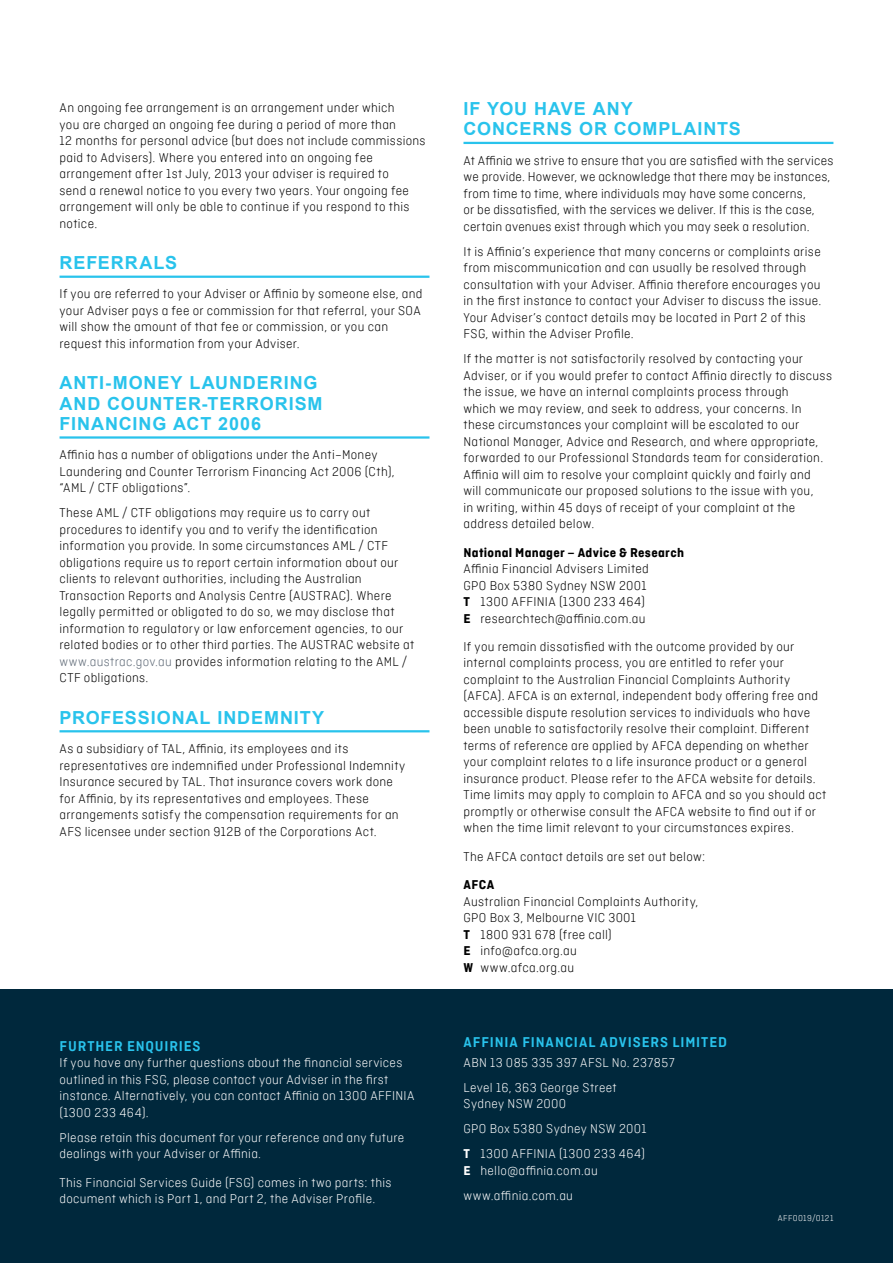
<style>
.page{position:relative;width:893px;height:1263px;background:#fff}
.page>*{position:absolute;margin:0;border:0;box-sizing:border-box;transform-origin:0 0}
.t1{font:700 18px/20.2px "Arial";letter-spacing:.05em;color:#29c3ec}
.t2{font:700 15px "Ciutadella W04 Sm";letter-spacing:.06em;color:#29c3ec}
.t3{font:300 13.5px/16.5px "Ciutadella W04";letter-spacing:.02em;color:#000}
.t4{font:300 13.5px/16.5px "Ciutadella W04";letter-spacing:.02em;color:#fff}
.t5{font:700 13.5px "Ciutadella W04";letter-spacing:.02em;color:#000}
.t6{font:300 9px "Ciutadella W04";letter-spacing:.045em;color:#fff}
.s1{color:#5e6976}
.s2{font-weight:700}
</style>
<div class="page">
<hr style="left:60px;top:276px;width:369px;height:2px;background:#29c3ec">
<hr style="left:60px;top:436px;width:369px;height:3px;background:#29c3ec">
<hr style="left:60px;top:730px;width:369px;height:2px;background:#29c3ec">
<hr style="left:463px;top:142px;width:370px;height:2px;background:#29c3ec">
<div style="left:0;top:989px;width:893px;height:274px;background:#00283c"></div>
<p class="t3" style="left:60px;top:99px;width:368px">An ongoing fee arrangement is an arrangement under which<br>you are charged an ongoing fee during a period of more than<br>12 months for personal advice (but does not include commissions paid to Advisers). Where you entered into an ongoing fee arrangement after 1st July, 2013 your adviser is required to<br>send a renewal notice to you every two years. Your ongoing fee arrangement will only be able to continue if you respond to this notice.</p>
<h1 class="t1" style="left:60px;top:253px;width:119px">REFERRALS</h1>
<p class="t3" style="left:60px;top:286px;width:364px">If you are referred to your Adviser or Affinia by someone else, and your Adviser pays a fee or commission for that referral, your SOA will show the amount of that fee or commission, or you can request this information from your Adviser.</p>
<h1 class="t1" style="left:60px;top:374px;width:264px">ANTI-MONEY LAUNDERING<br>AND COUNTER-TERRORISM<br>FINANCING ACT 2006</h1>
<p class="t3" style="left:60px;top:446px;width:337px">Affinia has a number of obligations under the Anti–Money<br>Laundering and Counter Terrorism Financing Act 2006 (Cth), “AML / CTF obligations”.</p>
<p class="t3" style="left:60px;top:504px;width:356px">These AML / CTF obligations may require us to carry out procedures to identify you and to verify the identification information you provide. In some circumstances AML / CTF obligations require us to report certain information about our clients to relevant authorities, including the Australian Transaction Reports and Analysis Centre (AUSTRAC). Where legally permitted or obligated to do so, we may disclose that information to regulatory or law enforcement agencies, to our related bodies or to other third parties. The AUSTRAC website at <span class="s1">www.austrac.gov.au</span> provides information relating to the AML / CTF obligations.</p>
<h1 class="t1" style="left:60px;top:708px;width:266px">PROFESSIONAL INDEMNITY</h1>
<p class="t3" style="left:60px;top:740px;width:347px">As a subsidiary of TAL, Affinia, its employees and its representatives are indemnified under Professional Indemnity Insurance secured by TAL. That insurance covers work done for Affinia, by its representatives and employees. These arrangements satisfy the compensation requirements for an AFS licensee under section 912B of the Corporations Act.</p>
<p class="t2" style="left:60px;top:1037px;width:143px">FURTHER ENQUIRIES</p>
<p class="t4" style="left:60px;top:1054px;width:356px">If you have any further questions about the financial services outlined in this FSG, please contact your Adviser in the first instance. Alternatively, you can contact Affinia on 1300 AFFINIA (1300 233 464).</p>
<p class="t4" style="left:60px;top:1129px;width:346px">Please retain this document for your reference and any future dealings with your Adviser or Affinia.</p>
<p class="t4" style="left:60px;top:1174px;width:333px">This Financial Services Guide (FSG) comes in two parts: this document which is Part 1, and Part 2, the Adviser Profile.</p>
<h1 class="t1" style="left:463px;top:99px;width:279px">IF YOU HAVE ANY<br>CONCERNS OR COMPLAINTS</h1>
<p class="t3" style="left:463px;top:152px;width:371px">At Affinia we strive to ensure that you are satisfied with the services we provide. However, we acknowledge that there may be instances, from time to time, where individuals may have some concerns,<br>or be dissatisfied, with the services we deliver. If this is the case, certain avenues exist through which you may seek a resolution.</p>
<p class="t3" style="left:463px;top:243px;width:359px">It is Affinia’s experience that many concerns or complaints arise from miscommunication and can usually be resolved through consultation with your Adviser. Affinia therefore encourages you in the first instance to contact your Adviser to discuss the issue.<br>Your Adviser’s contact details may be located in Part 2 of this FSG, within the Adviser Profile.</p>
<p class="t3" style="left:463px;top:350px;width:370px">If the matter is not satisfactorily resolved by contacting your Adviser, or if you would prefer to contact Affinia directly to discuss the issue, we have an internal complaints process through<br>which we may review, and seek to address, your concerns. In these circumstances your complaint will be escalated to our National Manager, Advice and Research, and where appropriate, forwarded to our Professional Standards team for consideration.<br>Affinia will aim to resolve your complaint quickly and fairly and will communicate our proposed solutions to the issue with you,<br>in writing, within 45 days of receipt of your complaint at the address detailed below.</p>
<p class="t5" style="left:463px;top:544px;width:222px">National Manager – Advice &amp; Research</p>
<p class="t3" style="left:463px;top:560px;width:187px">Affinia Financial Advisers Limited<br>GPO Box 5380 Sydney NSW 2001<br><span class="s2">T</span> 1300 AFFINIA (1300 233 464)<br><span class="s2">E</span> researchtech@affinia.com.au</p>
<p class="t3" style="left:463px;top:638px;width:364px">If you remain dissatisfied with the outcome provided by our internal complaints process, you are entitled to refer your complaint to the Australian Financial Complaints Authority (AFCA). AFCA is an external, independent body offering free and accessible dispute resolution services to individuals who have been unable to satisfactorily resolve their complaint. Different terms of reference are applied by AFCA depending on whether your complaint relates to a life insurance product or a general insurance product. Please refer to the AFCA website for details.<br>Time limits may apply to complain to AFCA and so you should act promptly or otherwise consult the AFCA website to find out if or when the time limit relevant to your circumstances expires.</p>
<p class="t3" style="left:463px;top:848px;width:243px">The AFCA contact details are set out below:</p>
<p class="t5" style="left:463px;top:877px;width:32px">AFCA</p>
<p class="t3" style="left:463px;top:893px;width:236px">Australian Financial Complaints Authority,<br>GPO Box 3, Melbourne VIC 3001<br><span class="s2">T</span> 1800 931 678 (free call)<br><span class="s2">E</span> info@afca.org.au<br><span class="s2">W</span> www.afca.org.au</p>
<p class="t2" style="left:463px;top:1033px;width:265px">AFFINIA FINANCIAL ADVISERS LIMITED</p>
<p class="t4" style="left:463px;top:1050px;width:213px;line-height:25px">ABN 13 085 335 397 AFSL No. 237857<br>Level 16, 363 George Street</p>
<p class="t4" style="left:463px;top:1091px;width:185px;line-height:25px">Sydney NSW 2000<br>GPO Box 5380 Sydney NSW 2001<br><span class="s2">T</span> 1300 AFFINIA (1300 233 464)</p>
<p class="t4" style="left:463px;top:1158px;width:136px;line-height:25px"><span class="s2">E</span> hello@affinia.com.au www.affinia.com.au</p>
<p class="t6" style="left:778px;top:1213px;width:57px">AFF0019/0121</p>
</div>
